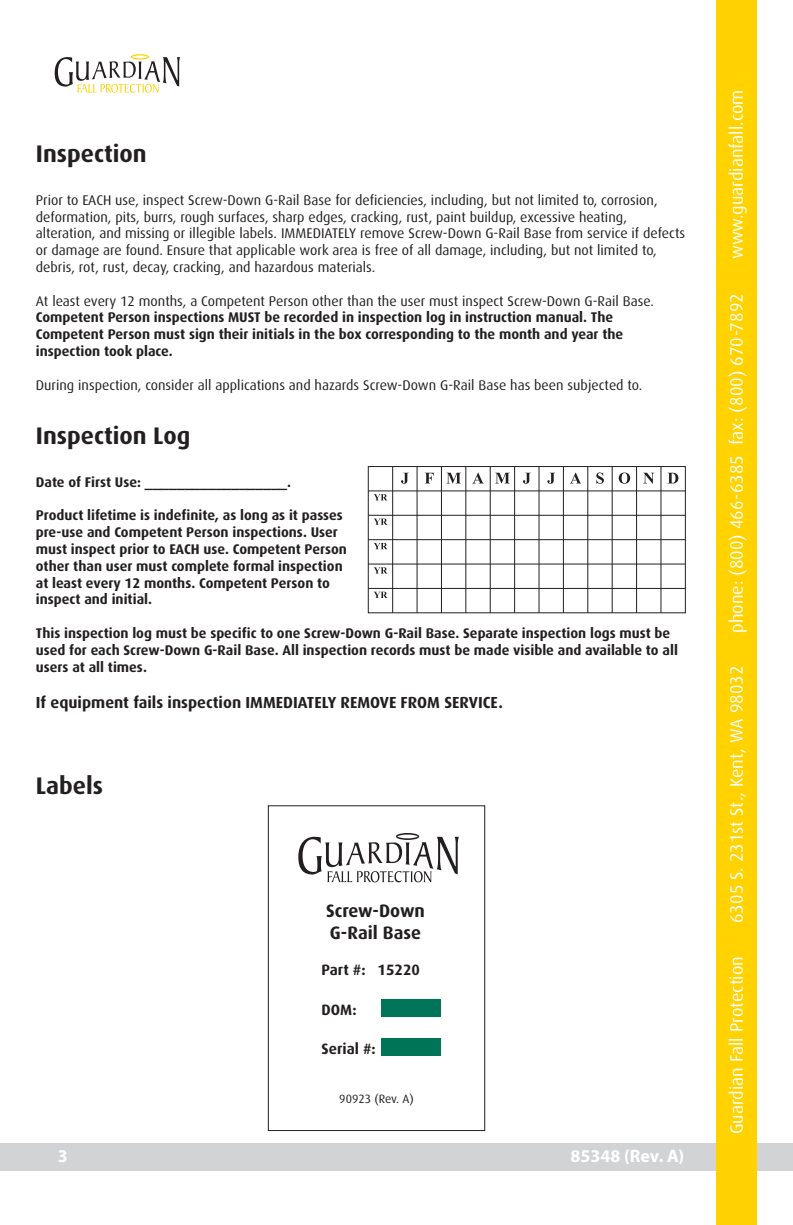
<style>
.page{position:relative;width:793px;height:1225px;background:#fff}
.page>*{position:absolute;margin:0;border:0;box-sizing:border-box;transform-origin:0 0}
.t1{font:700 24px "Dax";color:#231f20}
.t2{font:18px "Dax";color:#fff}
.t3{font:700 18px/21.6px "Dax";color:#231f20}
.t4{font:700 18px "Myriad Pro";color:#fff}
.t5{font:700 16px "Dax";color:#231f20}
.t6{font:700 15px "Dax";color:#231f20}
.t7{font:700 14px/16.8px "Dax";color:#231f20}
.t8{font:14px/16.8px "Dax";color:#231f20}
.t9{font:12px "Dax";color:#231f20}
</style>
<div class="page">
<div style="left:0;top:1143px;width:792px;height:27px;background:#d1d3d4"></div>
<div style="left:715px;top:0;width:41px;height:1224px;background:#ffd200"></div>
<svg style="left:55px;top:54px;width:125px;height:39px"></svg>
<hr style="left:392px;top:466px;width:1px;height:146px;background:#231f20">
<hr style="left:416px;top:466px;width:1px;height:146px;background:#231f20">
<hr style="left:441px;top:466px;width:1px;height:146px;background:#231f20">
<hr style="left:465px;top:466px;width:1px;height:146px;background:#231f20">
<hr style="left:489px;top:466px;width:1px;height:146px;background:#231f20">
<hr style="left:514px;top:466px;width:1px;height:146px;background:#231f20">
<hr style="left:538px;top:466px;width:1px;height:146px;background:#231f20">
<hr style="left:368px;top:588px;width:317px;height:1px;background:#231f20">
<hr style="left:368px;top:563px;width:317px;height:1px;background:#231f20">
<hr style="left:368px;top:539px;width:317px;height:1px;background:#231f20">
<hr style="left:368px;top:515px;width:317px;height:1px;background:#231f20">
<hr style="left:368px;top:490px;width:317px;height:1px;background:#231f20">
<hr style="left:562px;top:466px;width:1px;height:146px;background:#231f20">
<hr style="left:587px;top:466px;width:1px;height:146px;background:#231f20">
<hr style="left:611px;top:466px;width:1px;height:146px;background:#231f20">
<hr style="left:635px;top:466px;width:1px;height:146px;background:#231f20">
<hr style="left:660px;top:466px;width:1px;height:146px;background:#231f20">
<svg style="left:401px;top:472px;width:7px;height:11px"></svg>
<svg style="left:424px;top:472px;width:9px;height:11px"></svg>
<svg style="left:446px;top:472px;width:15px;height:11px"></svg>
<svg style="left:570px;top:472px;width:11px;height:11px"></svg>
<svg style="left:473px;top:472px;width:10px;height:11px"></svg>
<svg style="left:547px;top:472px;width:8px;height:11px"></svg>
<svg style="left:495px;top:472px;width:14px;height:11px"></svg>
<svg style="left:523px;top:472px;width:7px;height:11px"></svg>
<svg style="left:596px;top:472px;width:7px;height:11px"></svg>
<svg style="left:618px;top:472px;width:11px;height:11px"></svg>
<svg style="left:643px;top:472px;width:11px;height:11px"></svg>
<svg style="left:667px;top:472px;width:11px;height:11px"></svg>
<svg style="left:373px;top:494px;width:14px;height:6px"></svg>
<svg style="left:373px;top:518px;width:14px;height:6px"></svg>
<svg style="left:374px;top:543px;width:13px;height:6px"></svg>
<svg style="left:373px;top:567px;width:14px;height:6px"></svg>
<svg style="left:373px;top:591px;width:14px;height:7px"></svg>
<div style="left:367px;top:466px;width:318px;height:147px;border:1px solid #231f20"></div>
<div style="left:268px;top:805px;width:216px;height:325px;border:1px solid #231f20"></div>
<svg style="left:298px;top:833px;width:160px;height:49px"></svg>
<div style="left:381px;top:998px;width:59px;height:18px;background:#007457"></div>
<div style="left:381px;top:1037px;width:59px;height:18px;background:#007457"></div>
<h1 class="t1" style="left:36px;top:140px;width:112px">Inspection</h1>
<p class="t8" style="left:36px;top:191px;width:650px">Prior to EACH use, inspect Screw-Down G-Rail Base for deficiencies, including, but not limited to, corrosion, deformation, pits, burrs, rough surfaces, sharp edges, cracking, rust, paint buildup, excessive heating, alteration, and missing or illegible labels. IMMEDIATELY remove Screw-Down G-Rail Base from service if defects or damage are found. Ensure that applicable work area is free of all damage, including, but not limited to, debris, rot, rust, decay, cracking, and hazardous materials.</p>
<p class="t8" style="left:36px;top:292px;width:619px">At least every 12 months, a Competent Person other than the user must inspect Screw-Down G-Rail Base.</p>
<p class="t7" style="left:36px;top:309px;width:588px">Competent Person inspections MUST be recorded in inspection log in instruction manual. The<br>Competent Person must sign their initials in the box corresponding to the month and year the inspection took place.</p>
<p class="t8" style="left:36px;top:376px;width:607px">During inspection, consider all applications and hazards Screw-Down G-Rail Base has been subjected to.</p>
<h1 class="t1" style="left:36px;top:422px;width:156px">Inspection Log</h1>
<p class="t7" style="left:36px;top:473px;width:256px">Date of First Use: __________________.</p>
<p class="t7" style="left:36px;top:507px;width:312px">Product lifetime is indefinite, as long as it passes pre-use and Competent Person inspections. User must inspect prior to EACH use. Competent Person other than user must complete formal inspection at least every 12 months. Competent Person to inspect and initial.</p>
<p class="t7" style="left:36px;top:624px;width:643px">This inspection log must be specific to one Screw-Down G-Rail Base. Separate inspection logs must be used for each Screw-Down G-Rail Base. All inspection records must be made visible and available to all users at all times.</p>
<p class="t5" style="left:36px;top:692px;width:468px">If equipment fails inspection IMMEDIATELY REMOVE FROM SERVICE.</p>
<h1 class="t1" style="left:36px;top:772px;width:69px">Labels</h1>
<p class="t4" style="left:58px;top:1144px;width:11px">3</p>
<p class="t3" style="left:326px;top:900px;width:100px">Screw-Down<br>G-Rail Base</p>
<p class="t6" style="left:321px;top:961px;width:100px">Part #: 15220</p>
<p class="t6" style="left:321px;top:1000px;width:37px">DOM:</p>
<p class="t6" style="left:321px;top:1039px;width:56px">Serial #:</p>
<p class="t9" style="left:339px;top:1092px;width:76px">90923 (Rev. A)</p>
<p class="t4" style="left:570px;top:1144px;width:115px">85348 (Rev. A)</p>
<p class="t2" style="left:726px;top:259px;width:171px;rotate:-90deg">www.guardianfall.com</p>
<p class="t2" style="left:726px;top:632px;width:341px;rotate:-90deg">phone: (800) 466-6385 fax: (800) 670-7892</p>
<p class="t2" style="left:726px;top:922px;width:258px;rotate:-90deg">6305 S. 231st St., Kent, WA 98032</p>
<p class="t2" style="left:726px;top:1134px;width:179px;rotate:-90deg">Guardian Fall Protection</p>
</div>
